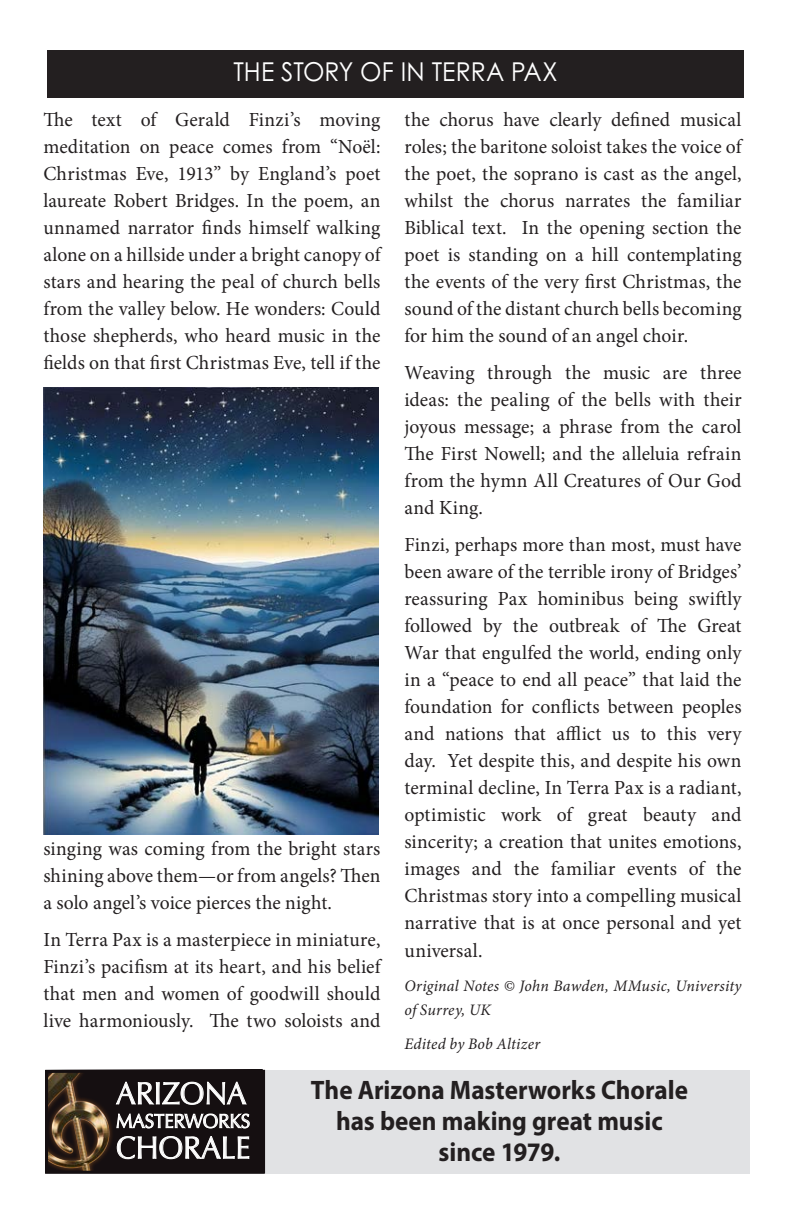
<style>
.page{position:relative;width:792px;height:1224px;background:#fff}
.page>*{position:absolute;margin:0;border:0;box-sizing:border-box;transform-origin:0 0}
.t1{font:31.2px "Optima";color:#fff;scale:.95 1}
.Head_1{font:700 26.8px/30.8px "Myriad Pro";color:#231f20;text-align:center;scale:.94 1}
.t2{font:26px "Century Gothic Pro";letter-spacing:.005em;color:#fff;scale:.95 1}
.Lo__How_a_Rose{font:20px/27px "Minion Pro";letter-spacing:.005em;color:#231f20;text-align:justify}
.t3{font:19.6px "Optima";color:#fff;scale:.95 1}
.Lo__How_a_Rose-2{font:italic 16px/24px "Minion Pro";letter-spacing:.015em;color:#231f20}
</style>
<div class="page">
<div style="left:45px;top:1070px;width:705px;height:104px;background:#e1e2e4"></div>
<svg style="left:45px;top:1070px;width:220px;height:104px;background:#3a322e"></svg>
<div style="left:47px;top:50px;width:697px;height:47px;background:#231f20"></div>
<img style="left:43px;top:387px;width:335px;height:448px">
<p class="t2" style="left:233px;top:56px;width:343px">THE STORY OF IN TERRA PAX</p>
<p class="Lo__How_a_Rose" style="left:43px;top:106px;width:339px">The text of Gerald Finzi’s moving meditation on peace comes from “Noël:<br>Christmas Eve, 1913” by England’s poet laureate Robert Bridges. In the poem, an unnamed narrator finds himself walking alone on a hillside under a bright canopy of stars and hearing the peal of church bells from the valley below. He wonders: Could those shepherds, who heard music in the fields on that first Christmas Eve, tell if the</p>
<p class="Lo__How_a_Rose" style="left:404px;top:106px;width:339px">the chorus have clearly defined musical roles; the baritone soloist takes the voice of the poet, the soprano is cast as the angel, whilst the chorus narrates the familiar Biblical text. In the opening section the poet is standing on a hill contemplating the events of the very first Christmas, the sound of the distant church bells becoming for him the sound of an angel choir.</p>
<p class="Lo__How_a_Rose" style="left:404px;top:359px;width:339px">Weaving through the music are three ideas: the pealing of the bells with their joyous message; a phrase from the carol The First Nowell; and the alleluia refrain from the hymn All Creatures of Our God and King.</p>
<p class="Lo__How_a_Rose" style="left:404px;top:531px;width:339px">Finzi, perhaps more than most, must have been aware of the terrible irony of Bridges’ reassuring Pax hominibus being swiftly followed by the outbreak of The Great War that engulfed the world, ending only in a “peace to end all peace” that laid the foundation for conflicts between peoples and nations that afflict us to this very day. Yet despite this, and despite his own terminal decline, In Terra Pax is a radiant, optimistic work of great beauty and sincerity; a creation that unites emotions, images and the familiar events of the Christmas story into a compelling musical narrative that is at once personal and yet universal.</p>
<p class="Lo__How_a_Rose-2" style="left:404px;top:974px;width:339px">Original Notes © John Bawden, MMusic, University of Surrey, UK</p>
<p class="Lo__How_a_Rose-2" style="left:404px;top:1032px;width:137px">Edited by Bob Altizer</p>
<p class="Head_1" style="left:311px;top:1074px;width:403px">The Arizona Masterworks Chorale has been making great music since 1979.</p>
<p class="Lo__How_a_Rose" style="left:43px;top:835px;width:339px">singing was coming from the bright stars shining above them—or from angels? Then a solo angel’s voice pierces the night.</p>
<p class="Lo__How_a_Rose" style="left:43px;top:926px;width:339px">In Terra Pax is a masterpiece in miniature, Finzi’s pacifism at its heart, and his belief that men and women of goodwill should live harmoniously. The two soloists and</p>
<p class="t1" style="left:116px;top:1075px;width:139px">ARIZONA</p>
<p class="t3" style="left:116px;top:1110px;width:143px">MASTERWORKS</p>
<p class="t1" style="left:116px;top:1130px;width:143px">CHORALE</p>
</div>
